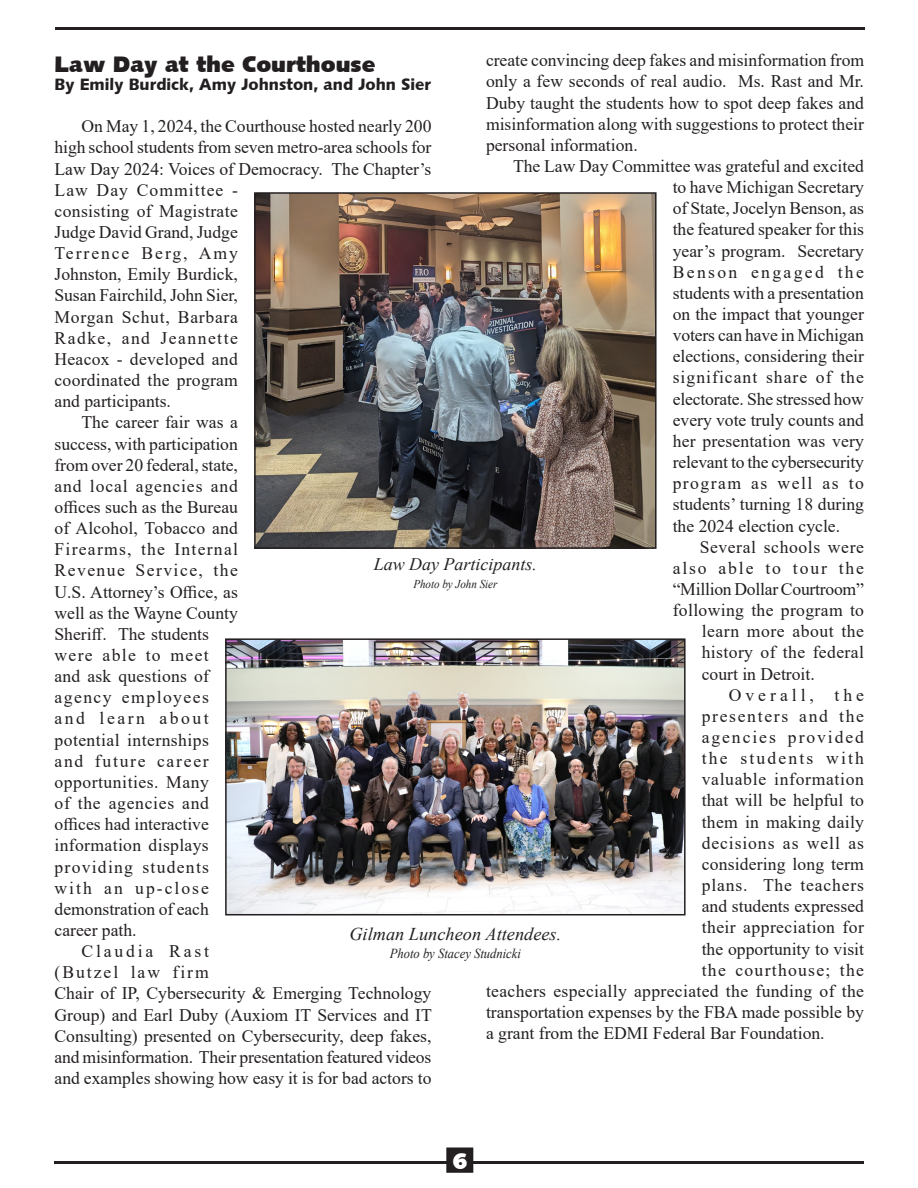
<style>
.page{position:relative;width:918px;height:1188px;background:#fff}
.page>*{position:absolute;margin:0;border:0;box-sizing:border-box;transform-origin:0 0}
.Headline{font:22.5px "Humanist 531 BT Ultra Black A";color:#231f20}
.Headline-2{font:22.5px "Humanist 531 BT Ultra Black A";color:#fff}
.Body_text{font:italic 18px "Times New Roman";color:#231f20}
.Body_text-2{font:17.7px/21.1px "Times New Roman";color:#231f20}
.Body_text-3{font:17.7px/21.1px "Times New Roman";letter-spacing:.02em;color:#231f20}
.Body_text-4{font:17.7px "Times New Roman";letter-spacing:.05em;color:#231f20}
.Body_text-5{font:17.7px "Times New Roman";letter-spacing:.025em;color:#231f20}
.Body_text-6{font:17.7px "Times New Roman";letter-spacing:.04em;color:#231f20}
.Body_text-7{font:italic 17.7px "Times New Roman";color:#231f20}
.Body_text-8{font:17.7px "Times New Roman";letter-spacing:.035em;color:#231f20}
.Body_text-9{font:17.7px "Times New Roman";letter-spacing:.105em;color:#231f20}
.Body_text-10{font:17.7px "Times New Roman";letter-spacing:.03em;color:#231f20}
.Body_text-11{font:17.7px "Times New Roman";letter-spacing:.07em;color:#231f20}
.Body_text-12{font:17.7px "Times New Roman";letter-spacing:.095em;color:#231f20}
.Body_text-13{font:17.7px "Times New Roman";letter-spacing:.11em;color:#231f20}
.Body_text-14{font:17.7px "Times New Roman";letter-spacing:.12em;color:#231f20}
.Body_text-15{font:17.7px "Times New Roman";letter-spacing:.225em;color:#231f20}
.Subhead_1{font:16.5px "Humanist 531 BT Black A";color:#231f20}
.Body_text-16{font:italic 13.8px "Times New Roman";color:#231f20;scale:.92 1}
.Body_text-17{font:italic 12px "Times New Roman";color:#231f20;scale:.92 1}
</style>
<div class="page">
<hr style="left:54px;top:1161px;width:810px;height:3px;background:#231f20">
<hr style="left:55px;top:27px;width:810px;height:3px;background:#231f20">
<div style="left:447px;top:1148px;width:26px;height:24px;background:#231f20"></div>
<div style="left:446px;top:1148px;width:27px;height:25px;border:2px solid #231f20"></div>
<img style="left:228px;top:641px;width:455px;height:271px">
<div style="left:225px;top:638px;width:461px;height:277px;border:2px solid #231f20"></div>
<img style="left:257px;top:195px;width:397px;height:351px">
<div style="left:254px;top:192px;width:403px;height:357px;border:2px solid #231f20"></div>
<p class="Body_text-2" style="left:486px;top:49px;width:380px;text-align:justify">create convincing deep fakes and misinformation from only a few seconds of real audio. Ms. Rast and Mr.<br>Duby taught the students how to spot deep fakes and misinformation along with suggestions to protect their personal information.</p>
<p class="Body_text-2" style="left:673px;top:155px;width:193px;text-align:justify;text-indent:-160px">The Law Day Committee was grateful and excited to have Michigan Secretary of State, Jocelyn Benson, as the featured speaker for this year’s program. Secretary Benson engaged the students with a presentation on the impact that younger voters can have in Michigan elections, considering their significant share of the electorate. She stressed how every vote truly counts and her presentation was very relevant to the cybersecurity program as well as to students’ turning 18 during the 2024 election cycle.</p>
<p class="Body_text-8" style="left:700px;top:534px;width:166px">Several schools were</p>
<p class="Body_text-9" style="left:673px;top:555px;width:193px">also able to tour the</p>
<p class="Body_text-2" style="left:673px;top:578px;width:193px">“Million Dollar Courtroom”</p>
<p class="Body_text-3" style="left:673px;top:599px;width:193px">following the program to</p>
<p class="Body_text-10" style="left:702px;top:619px;width:164px">learn more about the</p>
<p class="Body_text-3" style="left:702px;top:641px;width:164px">history of the federal</p>
<p class="Body_text-2" style="left:702px;top:663px;width:115px">court in Detroit.</p>
<p class="Body_text-15" style="left:729px;top:682px;width:137px">Overall, the</p>
<p class="Body_text-12" style="left:702px;top:703px;width:164px">presenters and the</p>
<p class="Body_text-13" style="left:702px;top:725px;width:164px">agencies provided</p>
<p class="Body_text-14" style="left:702px;top:746px;width:164px">the students with</p>
<p class="Body_text-6" style="left:702px;top:767px;width:164px">valuable information</p>
<p class="Body_text-2" style="left:702px;top:789px;width:164px">that will be helpful to</p>
<p class="Body_text-2" style="left:702px;top:811px;width:164px">them in making daily</p>
<p class="Body_text-4" style="left:702px;top:830px;width:164px">decisions as well as</p>
<p class="Body_text-2" style="left:702px;top:853px;width:164px">considering long term</p>
<p class="Body_text-4" style="left:702px;top:873px;width:164px">plans. The teachers</p>
<p class="Body_text-2" style="left:702px;top:895px;width:164px">and students expressed</p>
<p class="Body_text-5" style="left:702px;top:915px;width:164px">their appreciation for</p>
<p class="Body_text-2" style="left:702px;top:937px;width:164px">the opportunity to visit</p>
<p class="Body_text-11" style="left:702px;top:957px;width:164px">the courthouse; the</p>
<p class="Body_text-3" style="left:486px;top:980px;width:380px">teachers especially appreciated the funding of the</p>
<p class="Body_text-2" style="left:486px;top:1001px;width:379px">transportation expenses by the FBA made possible by</p>
<p class="Body_text-2" style="left:486px;top:1022px;width:340px">a grant from the EDMI Federal Bar Foundation.</p>
<p class="Headline" style="left:55px;top:50px;width:322px">Law Day at the Courthouse</p>
<p class="Subhead_1" style="left:55px;top:74px;width:378px">By Emily Burdick, Amy Johnston, and John Sier</p>
<p class="Body_text-2" style="left:55px;top:115px;width:378px;text-indent:27px">On May 1, 2024, the Courthouse hosted nearly 200 high school students from seven metro-area schools for<br>Law Day 2024: Voices of Democracy. The Chapter’s<br>Law Day Committee -<br>consisting of Magistrate<br>Judge David Grand, Judge<br>Terrence Berg, Amy<br>Johnston, Emily Burdick,<br>Susan Fairchild, John Sier,<br>Morgan Schut, Barbara<br>Radke, and Jeannette<br>Heacox - developed and<br>coordinated the program<br>and participants.</p>
<p class="Body_text-3" style="left:55px;top:411px;width:185px;text-indent:27px">The career fair was a success, with participation from over 20 federal, state, and local agencies and offices such as the Bureau of Alcohol, Tobacco and<br>Firearms, the Internal<br>Revenue Service, the<br>U.S. Attorney’s Office, as well as the Wayne County<br>Sheriff. The students were able to meet and ask questions of agency employees and learn about potential internships and future career opportunities. Many<br>of the agencies and offices had interactive information displays providing students with an up-close demonstration of each career path.</p>
<p class="Body_text-2" style="left:55px;top:940px;width:379px;text-indent:27px">Claudia Rast<br>(Butzel law firm<br>Chair of IP, Cybersecurity &amp; Emerging Technology Group) and Earl Duby (Auxiom IT Services and IT Consulting) presented on Cybersecurity, deep fakes, and misinformation. Their presentation featured videos and examples showing how easy it is for bad actors to</p>
<p class="Body_text-7" style="left:374px;top:552px;width:165px">Law Day Participants.</p>
<p class="Body_text-17" style="left:413px;top:576px;width:93px">Photo by John Sier</p>
<p class="Body_text" style="left:349px;top:922px;width:214px">Gilman Luncheon Attendees.</p>
<p class="Body_text-16" style="left:390px;top:944px;width:144px">Photo by Stacey Studnicki</p>
<p class="Headline-2" style="left:453px;top:1147px;width:17px">6</p>
</div>
